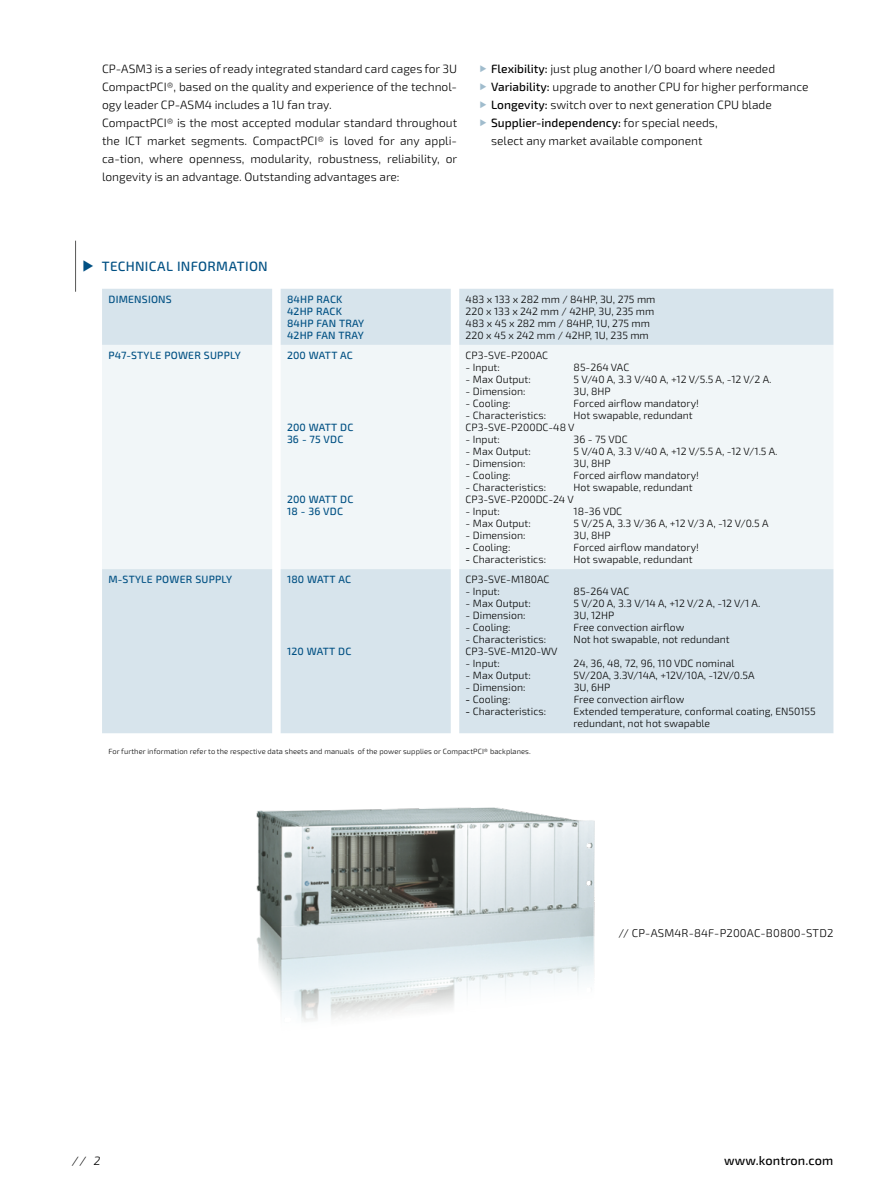
<style>
.page{position:relative;width:893px;height:1191px;background:#fff}
.page>*{position:absolute;margin:0;border:0;box-sizing:border-box;transform-origin:0 0}
.t1{font:500 13.5px "Exo 2.0";letter-spacing:.02em;color:#005083}
.t2{font:500 12.75px "Sn T";letter-spacing:.01em;color:#000}
.t3{font:300 12px/18px "Sn T";color:#000}
.t4{font:italic 300 12px "Sn T";color:#000}
.t5{font:300 11.25px "Sn T";letter-spacing:.015em;color:#000}
.t6{font:300 10.5px/12px "Sn T";color:#000}
.t7{font:500 10.5px/12px "Sn T";letter-spacing:.02em;color:#005083}
.t8{font:300 7.5px "Sn T";letter-spacing:.01em;color:#000}
.s1{font-weight:500}
.s2{font-weight:400}
</style>
<div class="page">
<img style="left:256px;top:807px;width:339px;height:215px">
<hr style="left:75px;top:241px;width:1px;height:51px;background:#575756">
<div style="left:102px;top:289px;width:731px;height:444px;background:#d7e4ec"></div>
<div style="left:102px;top:345px;width:731px;height:224px;background:#f1f6f8"></div>
<p class="t3" style="left:102px;top:60px;width:357px">CP-ASM3 is a series of ready integrated standard card cages for 3U CompactPCI®, based on the quality and experience of the technol&shy;ogy leader CP-ASM4 includes a 1U fan tray.<br>CompactPCI® is the most accepted modular standard throughout the ICT market segments. CompactPCI® is loved for any appli&shy;ca-tion, where openness, modularity, robustness, reliability, or longevity is an advantage. Outstanding advantages are:</p>
<p class="t3" style="left:491px;top:60px;width:319px"><span class="s1">Flexibility:</span> just plug another I/O board where needed <span class="s1">Variability:</span> upgrade to another CPU for higher performance <span class="s1">Longevity:</span> switch over to next generation CPU blade <span class="s1">Supplier-independency:</span> for special needs,<br>select any market available component</p>
<p class="t1" style="left:102px;top:258px;width:168px">TECHNICAL INFORMATION</p>
<p class="t7" style="left:108px;top:293px;width:65px">DIMENSIONS</p>
<p class="t7" style="left:287px;top:293px;width:79px">84HP RACK<br>42HP RACK<br>84HP FAN TRAY<br>42HP FAN TRAY</p>
<p class="t6" style="left:466px;top:293px;width:191px">483 x 133 x 282 mm / 84HP, 3U, 275 mm<br>220 x 133 x 242 mm / 42HP, 3U, 235 mm<br>483 x 45 x 282 mm / 84HP, 1U, 275 mm<br>220 x 45 x 242 mm / 42HP, 1U, 235 mm</p>
<p class="t7" style="left:108px;top:349px;width:134px">P47-STYLE POWER SUPPLY</p>
<p class="t7" style="left:287px;top:349px;width:67px">200 WATT AC</p>
<p class="t6" style="left:466px;top:349px;width:84px">CP3-SVE-P200AC</p>
<p class="t6" style="left:466px;top:361px;width:36px">- Input:</p>
<p class="t6" style="left:574px;top:361px;width:57px">85-264 VAC</p>
<p class="t6" style="left:466px;top:373px;width:67px">- Max Output:</p>
<p class="t6" style="left:574px;top:373px;width:199px">5 V/40 A, 3.3 V/40 A, +12 V/5.5 A, -12 V/2 A.</p>
<p class="t6" style="left:466px;top:385px;width:61px">- Dimension:</p>
<p class="t6" style="left:574px;top:385px;width:39px">3U, 8HP</p>
<p class="t6" style="left:466px;top:397px;width:46px">- Cooling:</p>
<p class="t6" style="left:574px;top:397px;width:127px">Forced airflow mandatory!</p>
<p class="t6" style="left:466px;top:409px;width:82px">- Characteristics:</p>
<p class="t6" style="left:466px;top:409px;width:229px;text-indent:108px">Hot swapable, redundant<br>CP3-SVE-P200DC-48 V</p>
<p class="t6" style="left:466px;top:433px;width:36px">- Input:</p>
<p class="t6" style="left:574px;top:433px;width:56px">36 - 75 VDC</p>
<p class="t6" style="left:466px;top:445px;width:67px">- Max Output:</p>
<p class="t6" style="left:574px;top:445px;width:205px">5 V/40 A, 3.3 V/40 A, +12 V/5.5 A, -12 V/1.5 A.</p>
<p class="t6" style="left:466px;top:457px;width:61px">- Dimension:</p>
<p class="t6" style="left:574px;top:457px;width:39px">3U, 8HP</p>
<p class="t6" style="left:466px;top:469px;width:46px">- Cooling:</p>
<p class="t6" style="left:574px;top:469px;width:127px">Forced airflow mandatory!</p>
<p class="t6" style="left:466px;top:481px;width:82px">- Characteristics:</p>
<p class="t7" style="left:287px;top:421px;width:68px">200 WATT DC<br>36 - 75 VDC</p>
<p class="t6" style="left:466px;top:481px;width:229px;text-indent:108px">Hot swapable, redundant<br>CP3-SVE-P200DC-24 V</p>
<p class="t6" style="left:466px;top:505px;width:36px">- Input:</p>
<p class="t6" style="left:574px;top:505px;width:50px">18-36 VDC</p>
<p class="t6" style="left:466px;top:517px;width:67px">- Max Output:</p>
<p class="t6" style="left:574px;top:517px;width:196px">5 V/25 A, 3.3 V/36 A, +12 V/3 A, -12 V/0.5 A</p>
<p class="t6" style="left:466px;top:529px;width:61px">- Dimension:</p>
<p class="t6" style="left:574px;top:529px;width:39px">3U, 8HP</p>
<p class="t6" style="left:466px;top:541px;width:46px"><span class="s2">-</span> Cooling:</p>
<p class="t6" style="left:574px;top:541px;width:127px">Forced airflow mandatory!</p>
<p class="t6" style="left:466px;top:553px;width:82px"><span class="s2">-</span> Characteristics:</p>
<p class="t6" style="left:574px;top:553px;width:121px">Hot swapable, redundant</p>
<p class="t7" style="left:287px;top:493px;width:68px">200 WATT DC<br>18 - 36 VDC</p>
<p class="t6" style="left:466px;top:573px;width:85px">CP3-SVE-M180AC</p>
<p class="t6" style="left:466px;top:585px;width:36px">- Input:</p>
<p class="t6" style="left:574px;top:585px;width:57px">85-264 VAC</p>
<p class="t6" style="left:466px;top:597px;width:67px">- Max Output:</p>
<p class="t6" style="left:574px;top:597px;width:188px">5 V/20 A, 3.3 V/14 A, +12 V/2 A, -12 V/1 A.</p>
<p class="t6" style="left:466px;top:609px;width:61px">- Dimension:</p>
<p class="t6" style="left:574px;top:609px;width:42px">3U, 12HP</p>
<p class="t6" style="left:466px;top:621px;width:46px">- Cooling:</p>
<p class="t6" style="left:574px;top:621px;width:112px">Free convection airflow</p>
<p class="t6" style="left:466px;top:633px;width:82px">- Characteristics:</p>
<p class="t6" style="left:574px;top:633px;width:158px">Not hot swapable, not redundant</p>
<p class="t6" style="left:466px;top:645px;width:93px">CP3-SVE-M120-WV</p>
<p class="t6" style="left:466px;top:657px;width:36px">- Input:</p>
<p class="t6" style="left:574px;top:657px;width:162px">24, 36, 48, 72, 96, 110 VDC nominal</p>
<p class="t6" style="left:466px;top:669px;width:67px">- Max Output:</p>
<p class="t6" style="left:574px;top:669px;width:182px">5V/20A, 3.3V/14A, +12V/10A, -12V/0.5A</p>
<p class="t6" style="left:466px;top:681px;width:61px">- Dimension:</p>
<p class="t6" style="left:574px;top:681px;width:38px">3U, 6HP</p>
<p class="t6" style="left:466px;top:693px;width:46px"><span class="s2">-</span> Cooling:</p>
<p class="t6" style="left:574px;top:693px;width:112px">Free convection airflow</p>
<p class="t6" style="left:466px;top:705px;width:82px"><span class="s2">-</span> Characteristics:</p>
<p class="t6" style="left:574px;top:705px;width:244px">Extended temperature, conformal coating, EN50155 redundant, not hot swapable</p>
<p class="t8" style="left:108px;top:747px;width:424px">For further information refer to the respective data sheets and manuals of the power supplies or CompactPCI® backplanes.</p>
<p class="t7" style="left:108px;top:573px;width:125px">M-STYLE POWER SUPPLY</p>
<p class="t7" style="left:287px;top:573px;width:66px">180 WATT AC</p>
<p class="t7" style="left:287px;top:645px;width:66px">120 WATT DC</p>
<p class="t5" style="left:618px;top:926px;width:217px">// CP-ASM4R-84F-P200AC-B0800-STD2</p>
<p class="t4" style="left:72px;top:1153px;width:30px">// 2</p>
<p class="t2" style="left:724px;top:1153px;width:111px">www.kontron.com</p>
</div>
